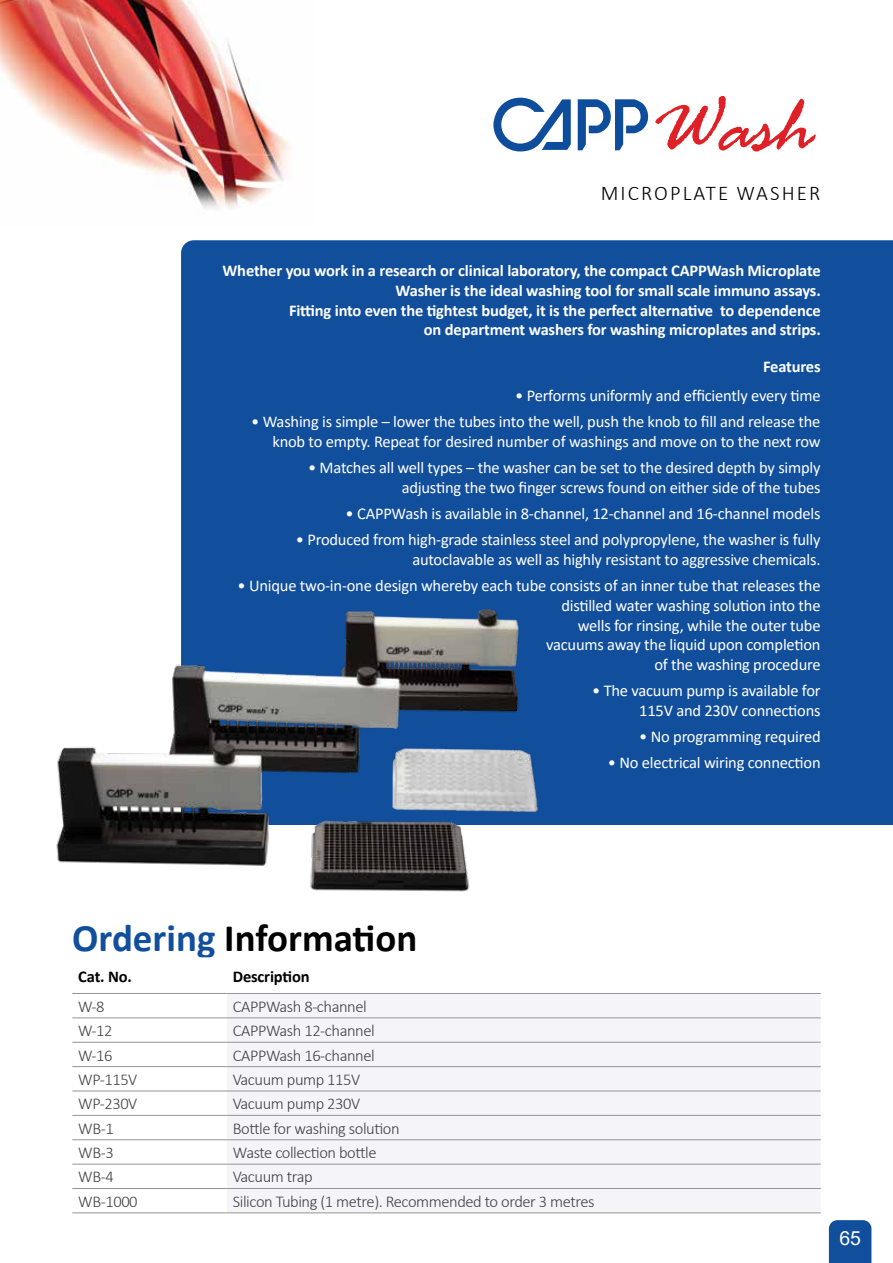
<style>
.page{position:relative;width:893px;height:1263px;background:#fff}
.page>*{position:absolute;margin:0;border:0;box-sizing:border-box;transform-origin:0 0}
.t1{font:italic 84.3px "Rage";color:#df2027}
.t2{font:700 39px "Calibri";color:#000}
.t3{font:300 21px "Calibri";letter-spacing:.1em;color:#000}
.t4{font:19.5px "Arial";color:#fff}
.t5{font:16.5px/19.8px "Calibri";letter-spacing:-.015em;color:#fff;text-align:right}
.t6{font:700 16.5px/19.8px "Calibri";letter-spacing:-.01em;color:#fff;text-align:right}
.t7{font:300 16.5px "Calibri";letter-spacing:-.025em;color:#414042}
.t8{font:700 16.5px "Calibri";letter-spacing:-.01em;color:#000}
.s1{color:#114e9c}
</style>
<div class="page">
<div style="left:181px;top:240px;width:712px;height:585px;background:#114e9c"></div>
<img style="left:0;top:0;width:291px;height:209px">
<svg style="left:72px;top:1018px;width:155px;height:146px"></svg>
<div style="left:227px;top:994px;width:594px;height:218px;background:#f4f4f9"></div>
<hr style="left:72px;top:1017px;width:155px;height:1px;background:#939598">
<hr style="left:227px;top:1017px;width:594px;height:1px;background:#939598">
<hr style="left:72px;top:1042px;width:155px;height:1px;background:#939598">
<hr style="left:227px;top:1042px;width:594px;height:1px;background:#939598">
<hr style="left:227px;top:993px;width:594px;height:1px;background:#939598">
<hr style="left:227px;top:1066px;width:594px;height:1px;background:#939598">
<hr style="left:227px;top:1091px;width:594px;height:1px;background:#939598">
<hr style="left:227px;top:1115px;width:594px;height:1px;background:#939598">
<hr style="left:227px;top:1139px;width:594px;height:1px;background:#939598">
<hr style="left:227px;top:1164px;width:594px;height:1px;background:#939598">
<hr style="left:227px;top:1188px;width:594px;height:1px;background:#939598">
<hr style="left:227px;top:1212px;width:594px;height:1px;background:#939598">
<hr style="left:72px;top:993px;width:155px;height:1px;background:#939598">
<hr style="left:72px;top:1066px;width:155px;height:1px;background:#939598">
<hr style="left:72px;top:1091px;width:155px;height:1px;background:#939598">
<hr style="left:72px;top:1115px;width:155px;height:1px;background:#939598">
<hr style="left:72px;top:1139px;width:155px;height:1px;background:#939598">
<hr style="left:72px;top:1164px;width:155px;height:1px;background:#939598">
<hr style="left:72px;top:1188px;width:155px;height:1px;background:#939598">
<hr style="left:72px;top:1212px;width:155px;height:1px;background:#939598">
<svg style="left:493px;top:98px;width:78px;height:53px"></svg>
<svg style="left:578px;top:99px;width:71px;height:51px"></svg>
<img style="left:56px;top:604px;width:485px;height:288px">
<div style="left:829px;top:1220px;width:42px;height:43px;background:#114e9c"></div>
<h1 class="t1" style="left:651px;top:82px;width:164px">Wash</h1>
<p class="t3" style="left:601px;top:180px;width:221px">MICROPLATE WASHER</p>
<p class="t6" style="left:223px;top:260px;width:600px">Whether you work in a research or clinical laboratory, the compact CAPPWash Microplate Washer is the ideal washing tool for small scale immuno assays.<br>Fitting into even the tightest budget, it is the perfect alternative to dependence<br>on department washers for washing microplates and strips.</p>
<p class="t6" style="left:763px;top:356px;width:59px">Features</p>
<p class="t5" style="left:515px;top:385px;width:307px">• Performs uniformly and efficiently every time</p>
<p class="t5" style="left:251px;top:411px;width:571px">• Washing is simple – lower the tubes into the well, push the knob to fill and release the knob to empty. Repeat for desired number of washings and move on to the next row</p>
<p class="t5" style="left:308px;top:457px;width:514px">• Matches all well types – the washer can be set to the desired depth by simply adjusting the two finger screws found on either side of the tubes</p>
<p class="t5" style="left:346px;top:503px;width:476px">• CAPPWash is available in 8-channel, 12-channel and 16-channel models</p>
<p class="t5" style="left:296px;top:529px;width:526px">• Produced from high-grade stainless steel and polypropylene, the washer is fully autoclavable as well as highly resistant to aggressive chemicals.</p>
<p class="t5" style="left:238px;top:575px;width:585px">• Unique two-in-one design whereby each tube consists of an inner tube that releases the distilled water washing solution into the<br>wells for rinsing, while the outer tube<br>vacuums away the liquid upon completion<br>of the washing procedure</p>
<p class="t5" style="left:592px;top:680px;width:230px">• The vacuum pump is available for<br>115V and 230V connections</p>
<p class="t5" style="left:639px;top:726px;width:183px">• No programming required</p>
<p class="t5" style="left:608px;top:753px;width:214px">• No electrical wiring connection</p>
<h2 class="t2" style="left:72px;top:911px;width:347px"><span class="s1">Ordering</span> Information</h2>
<p class="t8" style="left:78px;top:964px;width:55px">Cat. No.</p>
<p class="t8" style="left:233px;top:964px;width:78px">Description</p>
<p class="t7" style="left:78px;top:996px;width:28px">W-8</p>
<p class="t7" style="left:233px;top:996px;width:136px">CAPPWash 8-channel</p>
<p class="t7" style="left:78px;top:1020px;width:36px">W-12</p>
<p class="t7" style="left:233px;top:1020px;width:143px">CAPPWash 12-channel</p>
<p class="t7" style="left:78px;top:1045px;width:36px">W-16</p>
<p class="t7" style="left:233px;top:1045px;width:143px">CAPPWash 16-channel</p>
<p class="t7" style="left:78px;top:1069px;width:61px">WP-115V</p>
<p class="t7" style="left:233px;top:1069px;width:129px">Vacuum pump 115V</p>
<p class="t7" style="left:78px;top:1094px;width:61px">WP-230V</p>
<p class="t7" style="left:233px;top:1094px;width:129px">Vacuum pump 230V</p>
<p class="t7" style="left:78px;top:1118px;width:37px">WB-1</p>
<p class="t7" style="left:233px;top:1118px;width:168px">Bottle for washing solution</p>
<p class="t7" style="left:78px;top:1142px;width:37px">WB-3</p>
<p class="t7" style="left:233px;top:1142px;width:145px">Waste collection bottle</p>
<p class="t7" style="left:78px;top:1167px;width:37px">WB-4</p>
<p class="t7" style="left:233px;top:1167px;width:81px">Vacuum trap</p>
<p class="t7" style="left:78px;top:1191px;width:61px">WB-1000</p>
<p class="t7" style="left:233px;top:1191px;width:363px">Silicon Tubing (1 metre). Recommended to order 3 metres</p>
<p class="t4" style="left:839px;top:1224px;width:23px">65</p>
</div>
